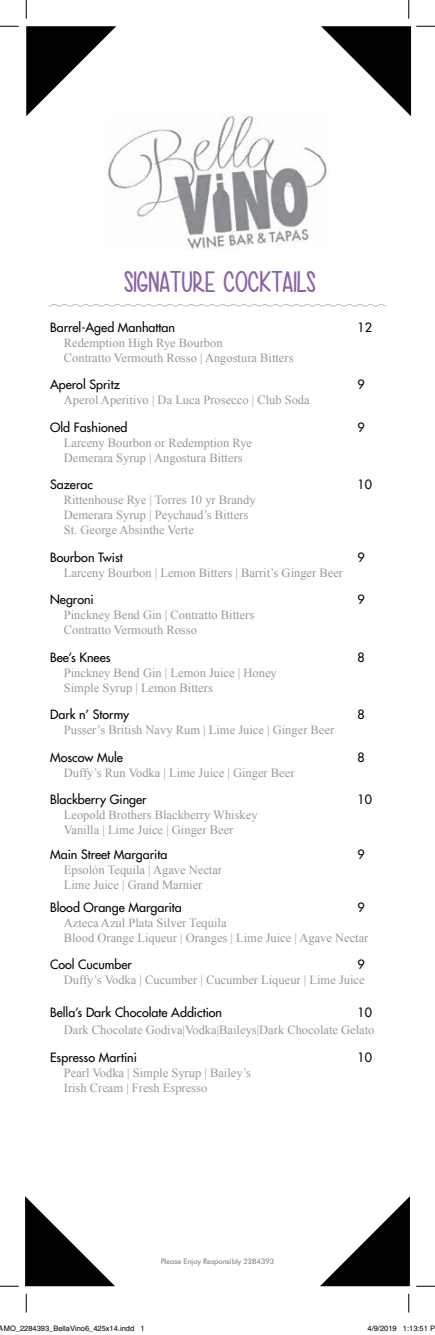
<style>
.page{position:relative;width:435px;height:1335px;background:#fff}
.page>*{position:absolute;margin:0;border:0;box-sizing:border-box;transform-origin:0 0}
.t1{font:30px "Mf Hey Pretty Girl";color:#8a63a7}
.t2{font:12.5px/15px "Times New Roman";color:#979899}
.t3{font:500 12.5px "Futura Std";color:#000}
.t4{font:7.5px "Helvetica";color:#000}
.t5{font:7.5px "Futura BT";color:#a1a3a3}
</style>
<div class="page">
<img style="left:107px;top:114px;width:220px;height:135px">
<svg style="left:49px;top:304px;width:337px;height:2px"></svg>
<svg style="left:26px;top:26px;width:90px;height:90px"></svg>
<svg style="left:320px;top:1196px;width:90px;height:90px"></svg>
<svg style="left:25px;top:1196px;width:90px;height:90px"></svg>
<svg style="left:0;top:25px;width:19px;height:2px"></svg>
<svg style="left:321px;top:25px;width:114px;height:91px"></svg>
<svg style="left:0;top:1285px;width:19px;height:2px"></svg>
<svg style="left:416px;top:1285px;width:19px;height:2px"></svg>
<svg style="left:25px;top:0;width:2px;height:19px"></svg>
<svg style="left:25px;top:1294px;width:2px;height:18px"></svg>
<svg style="left:408px;top:0;width:2px;height:19px"></svg>
<svg style="left:408px;top:1294px;width:2px;height:18px"></svg>
<h1 class="t1" style="left:124px;top:263px;width:193px">SIGNATURE COCKTAILS</h1>
<p class="t3" style="left:50px;top:319px;width:126px">Barrel-Aged Manhattan</p>
<p class="t3" style="left:358px;top:319px;width:16px">12</p>
<p class="t2" style="left:64px;top:335px;width:231px">Redemption High Rye Bourbon<br>Contratto Vermouth Rosso | Angostura Bitters</p>
<p class="t3" style="left:50px;top:377px;width:71px">Aperol Spritz</p>
<p class="t3" style="left:358px;top:377px;width:9px">9</p>
<p class="t2" style="left:64px;top:392px;width:247px">Aperol Aperitivo | Da Luca Prosecco | Club Soda</p>
<p class="t3" style="left:50px;top:419px;width:79px">Old Fashioned</p>
<p class="t3" style="left:358px;top:419px;width:9px">9</p>
<p class="t2" style="left:64px;top:435px;width:190px">Larceny Bourbon or Redemption Rye<br>Demerara Syrup | Angostura Bitters</p>
<p class="t3" style="left:50px;top:477px;width:44px">Sazerac</p>
<p class="t3" style="left:358px;top:477px;width:16px">10</p>
<p class="t2" style="left:64px;top:492px;width:193px">Rittenhouse Rye | Torres 10 yr Brandy<br>Demerara Syrup | Peychaud’s Bitters<br>St. George Absinthe Verte</p>
<p class="t3" style="left:50px;top:549px;width:74px">Bourbon Twist</p>
<p class="t3" style="left:358px;top:549px;width:9px">9</p>
<p class="t2" style="left:64px;top:565px;width:281px">Larceny Bourbon | Lemon Bitters | Barrit’s Ginger Beer</p>
<p class="t3" style="left:50px;top:592px;width:45px">Negroni</p>
<p class="t3" style="left:358px;top:592px;width:9px">9</p>
<p class="t2" style="left:64px;top:607px;width:192px">Pinckney Bend Gin | Contratto Bitters<br>Contratto Vermouth Rosso</p>
<p class="t3" style="left:50px;top:649px;width:62px">Bee’s Knees</p>
<p class="t3" style="left:358px;top:649px;width:9px">8</p>
<p class="t2" style="left:64px;top:665px;width:214px">Pinckney Bend Gin | Lemon Juice | Honey<br>Simple Syrup | Lemon Bitters</p>
<p class="t3" style="left:50px;top:707px;width:81px">Dark n’ Stormy</p>
<p class="t3" style="left:358px;top:707px;width:9px">8</p>
<p class="t2" style="left:64px;top:722px;width:272px">Pusser’s British Navy Rum | Lime Juice | Ginger Beer</p>
<p class="t3" style="left:50px;top:749px;width:74px">Moscow Mule</p>
<p class="t3" style="left:358px;top:749px;width:9px">8</p>
<p class="t2" style="left:64px;top:765px;width:232px">Duffy’s Run Vodka | Lime Juice | Ginger Beer</p>
<p class="t3" style="left:50px;top:792px;width:98px">Blackberry Ginger</p>
<p class="t3" style="left:358px;top:792px;width:16px">10</p>
<p class="t2" style="left:64px;top:807px;width:195px">Leopold Brothers Blackberry Whiskey<br>Vanilla | Lime Juice | Ginger Beer</p>
<p class="t3" style="left:50px;top:847px;width:119px">Main Street Margarita</p>
<p class="t3" style="left:358px;top:847px;width:9px">9</p>
<p class="t2" style="left:64px;top:862px;width:160px">Epsolón Tequila | Agave Nectar<br>Lime Juice | Grand Marnier</p>
<p class="t3" style="left:50px;top:899px;width:133px">Blood Orange Margarita</p>
<p class="t3" style="left:358px;top:899px;width:9px">9</p>
<p class="t2" style="left:64px;top:915px;width:306px">Azteca Azul Plata Silver Tequila<br>Blood Orange Liqueur | Oranges | Lime Juice | Agave Nectar</p>
<p class="t3" style="left:50px;top:957px;width:83px">Cool Cucumber</p>
<p class="t3" style="left:358px;top:957px;width:9px">9</p>
<p class="t2" style="left:64px;top:972px;width:302px">Duffy’s Vodka | Cucumber | Cucumber Liqueur | Lime Juice</p>
<p class="t3" style="left:50px;top:1004px;width:174px">Bella’s Dark Chocolate Addiction</p>
<p class="t3" style="left:358px;top:1004px;width:16px">10</p>
<p class="t2" style="left:64px;top:1022px;width:312px">Dark Chocolate Godiva|Vodka|Baileys|Dark Chocolate Gelato</p>
<p class="t3" style="left:50px;top:1049px;width:88px">Espresso Martini</p>
<p class="t3" style="left:358px;top:1049px;width:16px">10</p>
<p class="t2" style="left:64px;top:1065px;width:189px">Pearl Vodka | Simple Syrup | Bailey’s<br>Irish Cream | Fresh Espresso</p>
<p class="t5" style="left:161px;top:1257px;width:115px">Please Enjoy Responsibly 2284393</p>
<p class="t4" style="left:-1px;top:1324px;width:147px">AMO_2284393_BellaVino6_425x14.indd 1</p>
<p class="t4" style="left:368px;top:1324px;width:69px">4/9/2019 1:13:51 P</p>
</div>
